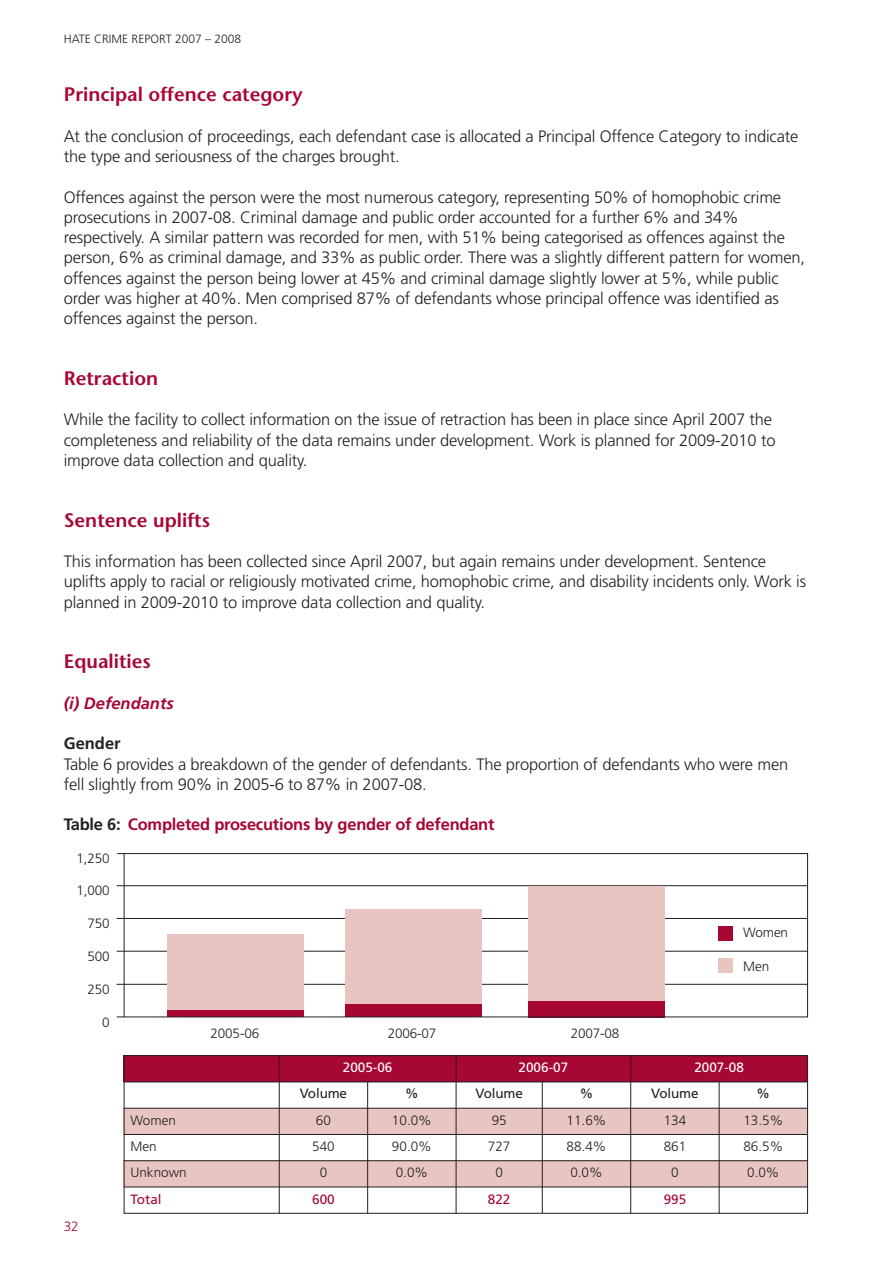
<style>
.page{position:relative;width:893px;height:1263px;background:#fff}
.page>*{position:absolute;margin:0;border:0;box-sizing:border-box;transform-origin:0 0}
.t1{font:600 19.5px "Stone Sans";color:#a60733}
.t2{font:300 16.5px/20.2px "Frutiger";letter-spacing:-.01em;color:#231f20}
.t3{font:700 16.5px "Frutiger";letter-spacing:-.015em;color:#a60733}
.t4{font:italic 700 16.5px "Frutiger";color:#a60733}
.t5{font:700 16.5px "Frutiger";color:#231f20}
.t6{font:300 13.5px "Frutiger";letter-spacing:-.01em;color:#231f20}
.t7{font:13.5px "Frutiger";color:#fff}
.t8{font:13.5px "Frutiger";letter-spacing:-.01em;color:#231f20}
.t9{font:13.5px "Frutiger";color:#a60733}
.t10{font:300 13.5px "Frutiger";color:#a60733}
.t11{font:300 12px "Frutiger";color:#231f20}
.s1{color:#231f20}
</style>
<div class="page">
<hr style="left:117px;top:951px;width:691px;height:1px;background:#231f20">
<hr style="left:117px;top:918px;width:691px;height:1px;background:#231f20">
<hr style="left:117px;top:885px;width:691px;height:1px;background:#231f20">
<hr style="left:117px;top:984px;width:691px;height:1px;background:#231f20">
<div style="left:168px;top:1009px;width:136px;height:8px;background:#a60733"></div>
<div style="left:168px;top:934px;width:136px;height:75px;background:#e9c5c1"></div>
<div style="left:345px;top:909px;width:136px;height:101px;background:#e9c5c1"></div>
<div style="left:718px;top:926px;width:15px;height:15px;background:#a60733"></div>
<div style="left:718px;top:958px;width:15px;height:14px;background:#e9c5c1"></div>
<div style="left:528px;top:886px;width:136px;height:124px;background:#e9c5c1"></div>
<div style="left:124px;top:1055px;width:155px;height:27px;background:#a60733"></div>
<div style="left:279px;top:1055px;width:177px;height:27px;background:#a60733"></div>
<div style="left:456px;top:1055px;width:175px;height:27px;background:#a60733"></div>
<div style="left:631px;top:1055px;width:176px;height:27px;background:#a60733"></div>
<div style="left:124px;top:1108px;width:155px;height:26px;background:#e9c5c1"></div>
<div style="left:279px;top:1108px;width:89px;height:26px;background:#e9c5c1"></div>
<div style="left:368px;top:1108px;width:88px;height:26px;background:#e9c5c1"></div>
<div style="left:456px;top:1108px;width:86px;height:26px;background:#e9c5c1"></div>
<div style="left:542px;top:1108px;width:89px;height:26px;background:#e9c5c1"></div>
<div style="left:631px;top:1108px;width:88px;height:26px;background:#e9c5c1"></div>
<div style="left:719px;top:1108px;width:89px;height:26px;background:#e9c5c1"></div>
<div style="left:124px;top:1161px;width:155px;height:26px;background:#e9c5c1"></div>
<div style="left:279px;top:1161px;width:89px;height:26px;background:#e9c5c1"></div>
<div style="left:368px;top:1161px;width:88px;height:26px;background:#e9c5c1"></div>
<div style="left:456px;top:1161px;width:86px;height:26px;background:#e9c5c1"></div>
<div style="left:542px;top:1161px;width:89px;height:26px;background:#e9c5c1"></div>
<div style="left:631px;top:1161px;width:88px;height:26px;background:#e9c5c1"></div>
<div style="left:719px;top:1161px;width:89px;height:26px;background:#e9c5c1"></div>
<hr style="left:124px;top:1055px;width:1px;height:159px;background:#231f20">
<hr style="left:279px;top:1055px;width:1px;height:159px;background:#231f20">
<hr style="left:367px;top:1081px;width:1px;height:133px;background:#231f20">
<hr style="left:456px;top:1055px;width:1px;height:159px;background:#231f20">
<hr style="left:542px;top:1081px;width:1px;height:133px;background:#231f20">
<hr style="left:630px;top:1055px;width:1px;height:159px;background:#231f20">
<hr style="left:719px;top:1081px;width:1px;height:133px;background:#231f20">
<hr style="left:807px;top:1055px;width:1px;height:159px;background:#231f20">
<hr style="left:124px;top:1055px;width:684px;height:1px;background:#231f20">
<hr style="left:124px;top:1081px;width:684px;height:1px;background:#231f20">
<hr style="left:124px;top:1108px;width:684px;height:1px;background:#231f20">
<hr style="left:124px;top:1134px;width:684px;height:1px;background:#231f20">
<hr style="left:124px;top:1160px;width:684px;height:1px;background:#231f20">
<hr style="left:124px;top:1186px;width:684px;height:1px;background:#231f20">
<hr style="left:124px;top:1213px;width:684px;height:1px;background:#231f20">
<div style="left:345px;top:1004px;width:136px;height:13px;background:#a60733"></div>
<div style="left:528px;top:1001px;width:136px;height:16px;background:#a60733"></div>
<div style="left:124px;top:853px;width:684px;height:164px;border:1px solid #231f20"></div>
<p class="t11" style="left:64px;top:34px;width:179px">HATE CRIME REPORT 2007 – 2008</p>
<p class="t1" style="left:64px;top:87px;width:240px">Principal offence category</p>
<p class="t2" style="left:64px;top:127px;width:736px">At the conclusion of proceedings, each defendant case is allocated a Principal Offence Category to indicate the type and seriousness of the charges brought.</p>
<p class="t2" style="left:64px;top:188px;width:743px">Offences against the person were the most numerous category, representing 50% of homophobic crime prosecutions in 2007-08. Criminal damage and public order accounted for a further 6% and 34% respectively. A similar pattern was recorded for men, with 51% being categorised as offences against the person, 6% as criminal damage, and 33% as public order. There was a slightly different pattern for women, offences against the person being lower at 45% and criminal damage slightly lower at 5%, while public order was higher at 40%. Men comprised 87% of defendants whose principal offence was identified as offences against the person.</p>
<p class="t1" style="left:64px;top:370px;width:96px">Retraction</p>
<p class="t2" style="left:64px;top:411px;width:713px">While the facility to collect information on the issue of retraction has been in place since April 2007 the completeness and reliability of the data remains under development. Work is planned for 2009-2010 to improve data collection and quality.</p>
<p class="t1" style="left:64px;top:512px;width:148px">Sentence uplifts</p>
<p class="t2" style="left:64px;top:552px;width:744px">This information has been collected since April 2007, but again remains under development. Sentence uplifts apply to racial or religiously motivated crime, homophobic crime, and disability incidents only. Work is planned in 2009-2010 to improve data collection and quality.</p>
<p class="t1" style="left:64px;top:654px;width:89px">Equalities</p>
<p class="t4" style="left:64px;top:696px;width:112px">(i) Defendants</p>
<p class="t5" style="left:64px;top:737px;width:58px">Gender</p>
<p class="t2" style="left:64px;top:755px;width:726px">Table 6 provides a breakdown of the gender of defendants. The proportion of defendants who were men fell slightly from 90% in 2005-6 to 87% in 2007-08.</p>
<p class="t3" style="left:64px;top:818px;width:432px"><span class="s1">Table 6:</span> Completed prosecutions by gender of defendant</p>
<p class="t6" style="left:76px;top:853px;width:35px">1,250</p>
<p class="t6" style="left:76px;top:885px;width:35px">1,000</p>
<p class="t6" style="left:87px;top:918px;width:24px">750</p>
<p class="t6" style="left:87px;top:950px;width:24px">500</p>
<p class="t6" style="left:87px;top:984px;width:24px">250</p>
<p class="t6" style="left:102px;top:1017px;width:9px">0</p>
<p class="t10" style="left:64px;top:1220px;width:17px">32</p>
<p class="t6" style="left:210px;top:1028px;width:50px">2005-06</p>
<p class="t6" style="left:388px;top:1028px;width:50px">2006-07</p>
<p class="t6" style="left:571px;top:1028px;width:50px">2007-08</p>
<p class="t6" style="left:743px;top:927px;width:46px">Women</p>
<p class="t6" style="left:743px;top:961px;width:27px">Men</p>
<p class="t7" style="left:343px;top:1062px;width:51px">2005-06</p>
<p class="t7" style="left:519px;top:1062px;width:51px">2006-07</p>
<p class="t7" style="left:694px;top:1062px;width:51px">2007-08</p>
<p class="t8" style="left:300px;top:1088px;width:49px">Volume</p>
<p class="t8" style="left:405px;top:1088px;width:15px">%</p>
<p class="t8" style="left:475px;top:1088px;width:49px">Volume</p>
<p class="t8" style="left:580px;top:1088px;width:15px">%</p>
<p class="t8" style="left:651px;top:1088px;width:49px">Volume</p>
<p class="t8" style="left:757px;top:1088px;width:15px">%</p>
<p class="t6" style="left:130px;top:1114px;width:47px">Women</p>
<p class="t6" style="left:316px;top:1114px;width:17px">60</p>
<p class="t6" style="left:392px;top:1114px;width:41px">10.0%</p>
<p class="t6" style="left:492px;top:1114px;width:17px">95</p>
<p class="t6" style="left:567px;top:1114px;width:41px">11.6%</p>
<p class="t6" style="left:664px;top:1114px;width:24px">134</p>
<p class="t6" style="left:743px;top:1114px;width:41px">13.5%</p>
<p class="t6" style="left:130px;top:1141px;width:28px">Men</p>
<p class="t6" style="left:312px;top:1141px;width:24px">540</p>
<p class="t6" style="left:392px;top:1141px;width:41px">90.0%</p>
<p class="t6" style="left:488px;top:1141px;width:24px">727</p>
<p class="t6" style="left:567px;top:1141px;width:41px">88.4%</p>
<p class="t6" style="left:664px;top:1141px;width:24px">861</p>
<p class="t6" style="left:743px;top:1141px;width:41px">86.5%</p>
<p class="t6" style="left:130px;top:1167px;width:58px">Unknown</p>
<p class="t6" style="left:320px;top:1167px;width:9px">0</p>
<p class="t6" style="left:396px;top:1167px;width:34px">0.0%</p>
<p class="t6" style="left:495px;top:1167px;width:9px">0</p>
<p class="t6" style="left:570px;top:1167px;width:34px">0.0%</p>
<p class="t6" style="left:671px;top:1167px;width:9px">0</p>
<p class="t6" style="left:747px;top:1167px;width:34px">0.0%</p>
<p class="t9" style="left:130px;top:1193px;width:33px">Total</p>
<p class="t9" style="left:312px;top:1193px;width:24px">600</p>
<p class="t9" style="left:488px;top:1193px;width:24px">822</p>
<p class="t9" style="left:664px;top:1193px;width:24px">995</p>
</div>
